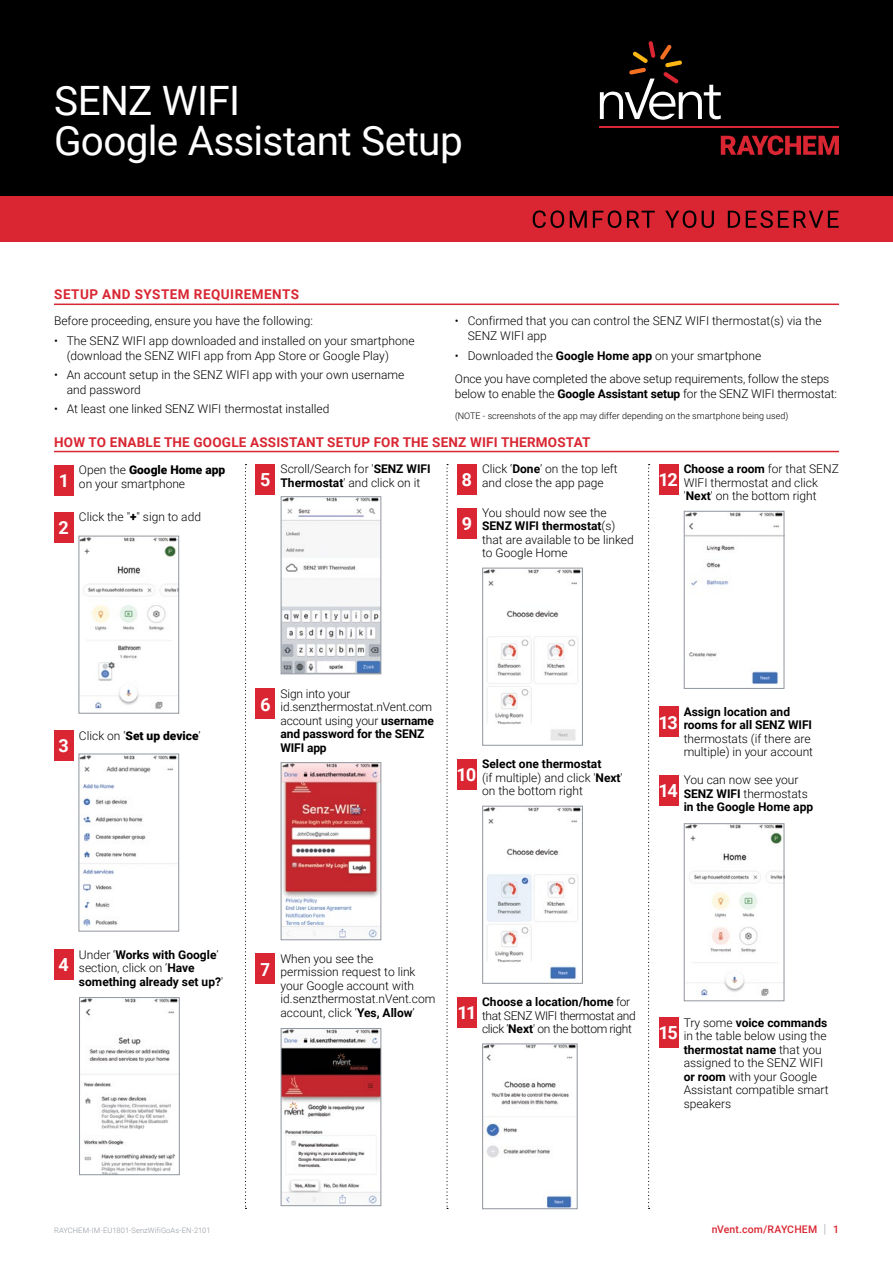
<style>
.page{position:relative;width:893px;height:1263px;background:#fff}
.page>*{position:absolute;margin:0;border:0;box-sizing:border-box;transform-origin:0 0}
.t1{font:40.5px/40.5px "Roboto";letter-spacing:-.015em;color:#fff}
.t2{font:700 18px "Roboto";color:#fff}
.t3{font:700 13.5px "Roboto";letter-spacing:.015em;color:#d92632}
.t4{font:700 13.5px "Roboto";letter-spacing:.035em;color:#d92632}
.t5{font:300 12px/13.5px "Roboto";color:#000}
.t6{font:700 12px/13.5px "Roboto";color:#000}
.t7{font:300 12px/13.5px "Roboto";letter-spacing:-.03em;color:#000}
.t8{font:900 12px "Roboto";color:#000}
.t9{font:500 10.5px "Roboto";letter-spacing:.015em;color:#d92632}
.t10{font:300 9px "Roboto";color:#000}
.t11{font:300 7.5px "Roboto";letter-spacing:.01em;color:#90969e}
.s1{font-weight:700}
.s2{font-weight:900}
.s3{font-weight:700;font-size:18px;color:#fff}
.s4{font-weight:300}
.s5{font-weight:300;font-size:12.6px;color:#90969e}
</style>
<div class="page">
<div style="left:0;top:0;width:893px;height:196px;background:#000"></div>
<div style="left:0;top:196px;width:893px;height:45px;background:#d92632"></div>
<svg style="left:721px;top:135px;width:118px;height:20px"></svg>
<hr style="left:600px;top:127px;width:239px;height:1px;background:#d92632">
<svg style="left:600px;top:41px;width:121px;height:79px"></svg>
<svg style="left:533px;top:210px;width:306px;height:18px"></svg>
<hr style="left:54px;top:304px;width:785px;height:1px;background:#d92632">
<div style="left:54px;top:465px;width:20px;height:30px;background:#d92632"></div>
<div style="left:54px;top:512px;width:20px;height:30px;background:#d92632"></div>
<img style="left:81px;top:538px;width:96px;height:171px">
<div style="left:79px;top:536px;width:100px;height:177px;border:1px solid #90969e"></div>
<div style="left:54px;top:730px;width:20px;height:31px;background:#d92632"></div>
<img style="left:81px;top:756px;width:96px;height:170px">
<div style="left:79px;top:754px;width:100px;height:177px;border:1px solid #90969e"></div>
<div style="left:54px;top:949px;width:20px;height:31px;background:#d92632"></div>
<img style="left:81px;top:999px;width:97px;height:174px">
<div style="left:79px;top:997px;width:101px;height:178px;border:1px solid #90969e"></div>
<div style="left:256px;top:464px;width:19px;height:30px;background:#d92632"></div>
<img style="left:283px;top:498px;width:96px;height:174px">
<div style="left:281px;top:496px;width:100px;height:178px;border:1px solid #90969e"></div>
<div style="left:457px;top:464px;width:20px;height:30px;background:#d92632"></div>
<div style="left:457px;top:759px;width:20px;height:30px;background:#d92632"></div>
<img style="left:484px;top:808px;width:97px;height:172px">
<div style="left:482px;top:806px;width:101px;height:177px;border:1px solid #90969e"></div>
<div style="left:457px;top:997px;width:20px;height:30px;background:#d92632"></div>
<img style="left:484px;top:1046px;width:91px;height:161px">
<div style="left:482px;top:1044px;width:95px;height:165px;border:1px solid #90969e"></div>
<div style="left:659px;top:464px;width:19px;height:30px;background:#d92632"></div>
<img style="left:686px;top:513px;width:96px;height:172px">
<div style="left:684px;top:511px;width:100px;height:178px;border:1px solid #90969e"></div>
<div style="left:659px;top:775px;width:19px;height:31px;background:#d92632"></div>
<img style="left:686px;top:825px;width:96px;height:171px">
<div style="left:684px;top:823px;width:100px;height:178px;border:1px solid #90969e"></div>
<div style="left:659px;top:707px;width:19px;height:30px;background:#d92632"></div>
<div style="left:659px;top:1017px;width:19px;height:31px;background:#d92632"></div>
<div style="left:457px;top:508px;width:20px;height:30px;background:#d92632"></div>
<img style="left:484px;top:570px;width:97px;height:171px">
<div style="left:482px;top:568px;width:101px;height:177px;border:1px solid #90969e"></div>
<div style="left:256px;top:689px;width:19px;height:30px;background:#d92632"></div>
<img style="left:283px;top:764px;width:96px;height:174px">
<div style="left:281px;top:762px;width:100px;height:178px;border:1px solid #90969e"></div>
<div style="left:256px;top:954px;width:19px;height:30px;background:#d92632"></div>
<img style="left:283px;top:1030px;width:96px;height:174px">
<div style="left:281px;top:1028px;width:100px;height:178px;border:1px solid #90969e"></div>
<svg style="left:245px;top:464px;width:1px;height:745px"></svg>
<svg style="left:446px;top:464px;width:2px;height:745px"></svg>
<svg style="left:648px;top:464px;width:2px;height:745px"></svg>
<hr style="left:54px;top:451px;width:785px;height:1px;background:#d92632">
<h1 class="t1" style="left:54px;top:79px;width:410px">SENZ WIFI<br>Google Assistant Setup</h1>
<p class="t4" style="left:54px;top:285px;width:246px">SETUP AND SYSTEM REQUIREMENTS</p>
<p class="t5" style="left:468px;top:313px;width:355px;line-height:15px;text-indent:-13px">• Confirmed that you can control the SENZ WIFI thermostat(s) via the<br>SENZ WIFI app</p>
<p class="t5" style="left:455px;top:343px;width:376px;line-height:23.5px">• Downloaded the <span class="s1">Google Home app</span> on your smartphone<br>Once you have completed the above setup requirements, follow the steps</p>
<p class="t5" style="left:455px;top:387px;width:383px">below to enable the <span class="s1">Google Assistant setup</span> for the SENZ WIFI thermostat:</p>
<p class="t5" style="left:54px;top:314px;width:260px">Before proceeding, ensure you have the following:</p>
<p class="t5" style="left:67px;top:332px;width:349px;line-height:15px;text-indent:-13px">• The SENZ WIFI app downloaded and installed on your smartphone (download the SENZ WIFI app from App Store or Google Play)</p>
<p class="t5" style="left:67px;top:367px;width:339px;line-height:15px;text-indent:-13px">• An account setup in the SENZ WIFI app with your own username and password</p>
<p class="t5" style="left:54px;top:402px;width:277px">• At least one linked SENZ WIFI thermostat installed</p>
<p class="t10" style="left:455px;top:410px;width:335px">(NOTE - screenshots of the app may differ depending on the smartphone being used)</p>
<p class="t3" style="left:54px;top:432px;width:538px">HOW TO ENABLE THE GOOGLE ASSISTANT SETUP FOR THE SENZ WIFI THERMOSTAT</p>
<p class="t5" style="left:59px;top:463px;width:167px;text-indent:19px">Open the <span class="s2">Google Home app<br></span><span class="s3">1</span> on your smartphone</p>
<p class="t5" style="left:79px;top:509px;width:124px">Click the "<span class="s2">+</span>" sign to add</p>
<h2 class="t2" style="left:59px;top:515px;width:12px">2</h2>
<p class="t5" style="left:260px;top:462px;width:172px;text-indent:20px">Scroll/Search for '<span class="s1">SENZ WIFI<br></span><span class="s3">5</span> <span class="s1">Thermostat</span>' and click on it</p>
<p class="t5" style="left:462px;top:462px;width:158px;text-indent:21px">Click ‘<span class="s1">Done</span>’ on the top left<br><span class="s3">8</span> and close the app page</p>
<h2 class="t2" style="left:462px;top:511px;width:12px">9</h2>
<p class="t5" style="left:482px;top:505px;width:153px">You should now see the<br><span class="s1">SENZ WIFI thermostat</span>(s) that are available to be linked to Google Home</p>
<p class="t5" style="left:684px;top:462px;width:157px"><span class="s1">Choose a room</span> for that SENZ<br>WIFI thermostat and click '<span class="s1">Next</span>' on the bottom right</p>
<h2 class="t2" style="left:659px;top:467px;width:20px">12</h2>
<h2 class="t2" style="left:59px;top:733px;width:12px">3</h2>
<p class="t8" style="left:79px;top:727px;width:123px"><span class="s4">Click on ‘</span>Set up device<span class="s4">’</span></p>
<h2 class="t2" style="left:260px;top:691px;width:12px">6</h2>
<p class="t5" style="left:281px;top:686px;width:155px">Sign into your id.senzthermostat.nVent.com account using your <span class="s1">username and password for the SENZ<br>WIFI app</span></p>
<p class="t5" style="left:482px;top:757px;width:142px"><span class="s1">Select one thermostat<br></span>(if multiple) and click '<span class="s1">Next</span>' on the bottom right</p>
<h2 class="t2" style="left:457px;top:762px;width:21px">10</h2>
<p class="t6" style="left:684px;top:704px;width:130px">Assign location and rooms for all SENZ WIFI</p>
<p class="t5" style="left:684px;top:731px;width:131px">thermostats (if there are multiple) in your account</p>
<h2 class="t2" style="left:659px;top:710px;width:20px">13</h2>
<p class="t5" style="left:684px;top:773px;width:131px">You can now see your<br><span class="s1">SENZ WIFI</span> thermostats <span class="s1">in the Google Home app</span></p>
<h2 class="t2" style="left:659px;top:778px;width:20px">14</h2>
<h2 class="t2" style="left:59px;top:952px;width:12px">4</h2>
<p class="t6" style="left:79px;top:947px;width:146px"><span class="s4">Under ‘</span>Works with Google<span class="s4">’ section, click on ‘</span>Have something already set up?<span class="s4">'</span></p>
<h2 class="t2" style="left:261px;top:956px;width:11px">7</h2>
<p class="t5" style="left:281px;top:951px;width:156px">When you see the<br>permission request to link your Google account with id.senzthermostat.nVent.com account, click ‘<span class="s1">Yes, Allow</span>’</p>
<h2 class="t2" style="left:458px;top:1000px;width:19px">11</h2>
<p class="t7" style="left:482px;top:995px;width:155px"><span class="s1">Choose a location/home</span> for that SENZ WIFI thermostat and click '<span class="s1">Next</span>' on the bottom right</p>
<p class="t5" style="left:684px;top:1015px;width:146px">Try some <span class="s1">voice commands </span>in the table below using the <span class="s1">thermostat name</span> that you assigned to the SENZ WIFI <span class="s1">or room</span> with your Google<br>Assistant compatible smart speakers</p>
<h2 class="t2" style="left:659px;top:1020px;width:20px">15</h2>
<p class="t11" style="left:54px;top:1225px;width:158px">RAYCHEM-IM-EU1801-SenzWifiGoAs-EN-2101</p>
<p class="t9" style="left:712px;top:1222px;width:129px">nVent.com/RAYCHEM <span class="s5">|</span> 1</p>
</div>
